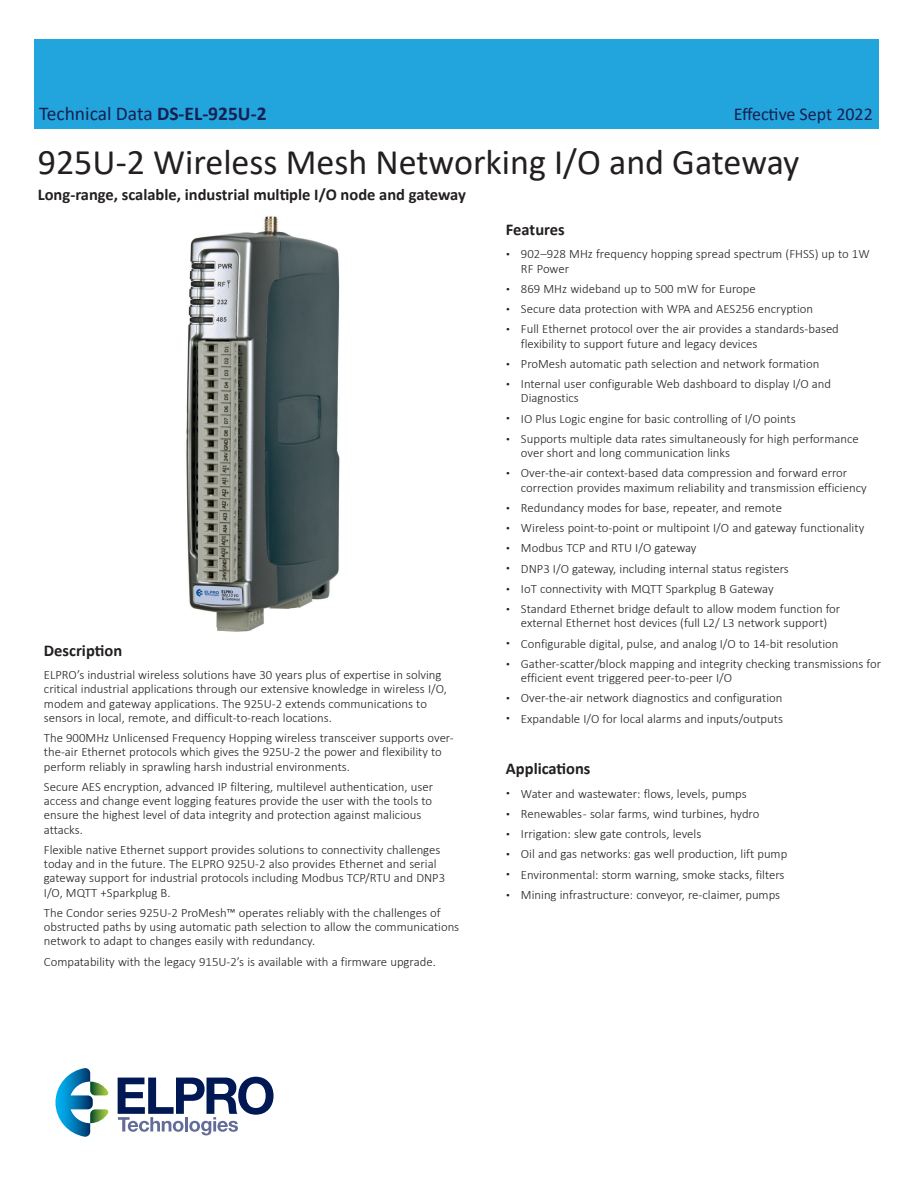
<style>
.page{position:relative;width:918px;height:1188px;background:#fff}
.page>*{position:absolute;margin:0;border:0;box-sizing:border-box;transform-origin:0 0}
._00_Product{font:36px "Calibri";color:#231f20}
.t1{font:19.5px "Calibri";color:#162050}
.t2{font:18px "Calibri";color:#162050}
._01_Head1{font:700 16.5px "Calibri";color:#231f20}
._02_Body{font:300 12.75px/14.2px "Calibri";color:#231f20}
.s1{font-weight:700}
.s2{font-size:9px}
</style>
<div class="page">
<div style="left:34px;top:39px;width:845px;height:90px;background:#22a4dd"></div>
<img style="left:186px;top:216px;width:154px;height:416px">
<svg style="left:118px;top:1077px;width:156px;height:58px"></svg>
<svg style="left:55px;top:1068px;width:54px;height:69px"></svg>
<h2 class="t1" style="left:39px;top:100px;width:229px">Technical Data <span class="s1">DS-EL-925U-2</span></h2>
<h3 class="t2" style="left:734px;top:102px;width:141px">Effective Sept 2022</h3>
<p class="_00_Product" style="left:38px;top:137px;width:763px">925U-2 Wireless Mesh Networking I/O and Gateway</p>
<p class="_01_Head1" style="left:38px;top:182px;width:430px">Long‑range, scalable, industrial multiple I/O node and gateway</p>
<p class="_01_Head1" style="left:44px;top:639px;width:80px">Description</p>
<p class="_02_Body" style="left:44px;top:668px;width:404px">ELPRO’s industrial wireless solutions have 30 years plus of expertise in solving critical industrial applications through our extensive knowledge in wireless I/O, modem and gateway applications. The 925U-2 extends communications to sensors in local, remote, and difficult-to-reach locations.</p>
<p class="_02_Body" style="left:44px;top:731px;width:411px">The 900MHz Unlicensed Frequency Hopping wireless transceiver supports over&shy;the-air Ethernet protocols which gives the 925U-2 the power and flexibility to perform reliably in sprawling harsh industrial environments.</p>
<p class="_02_Body" style="left:44px;top:780px;width:391px">Secure AES encryption, advanced IP filtering, multilevel authentication, user access and change event logging features provide the user with the tools to ensure the highest level of data integrity and protection against malicious attacks.</p>
<p class="_02_Body" style="left:44px;top:843px;width:403px">Flexible native Ethernet support provides solutions to connectivity challenges today and in the future. The ELPRO 925U-2 also provides Ethernet and serial gateway support for industrial protocols including Modbus TCP/RTU and DNP3<br>I/O, MQTT +Sparkplug B.</p>
<p class="_02_Body" style="left:44px;top:906px;width:417px">The Condor series 925U-2 ProMesh™ operates reliably with the challenges of obstructed paths by using automatic path selection to allow the communications network to adapt to changes easily with redundancy.</p>
<p class="_02_Body" style="left:44px;top:954px;width:393px">Compatability with the legacy 915U-2’s is available with a firmware upgrade.</p>
<p class="_01_Head1" style="left:506px;top:218px;width:60px">Features</p>
<p class="_02_Body" style="left:521px;top:247px;width:350px;text-indent:-15px"><span class="s2">•</span> 902–928 MHz frequency hopping spread spectrum (FHSS) up to 1W<br>RF Power</p>
<p class="_02_Body" style="left:506px;top:281px;width:251px"><span class="s2">•</span> 869 MHz wideband up to 500 mW for Europe</p>
<p class="_02_Body" style="left:506px;top:302px;width:309px"><span class="s2">•</span> Secure data protection with WPA and AES256 encryption</p>
<p class="_02_Body" style="left:521px;top:322px;width:319px;text-indent:-15px"><span class="s2">•</span> Full Ethernet protocol over the air provides a standards-based flexibility to support future and legacy devices</p>
<p class="_02_Body" style="left:506px;top:356px;width:315px"><span class="s2">•</span> ProMesh automatic path selection and network formation</p>
<p class="_02_Body" style="left:521px;top:377px;width:312px;text-indent:-15px"><span class="s2">•</span> Internal user configurable Web dashboard to display I/O and<br>Diagnostics</p>
<p class="_02_Body" style="left:506px;top:411px;width:291px"><span class="s2">•</span> IO Plus Logic engine for basic controlling of I/O points</p>
<p class="_02_Body" style="left:521px;top:431px;width:339px;text-indent:-15px"><span class="s2">•</span> Supports multiple data rates simultaneously for high performance over short and long communication links</p>
<p class="_02_Body" style="left:521px;top:466px;width:347px;text-indent:-15px"><span class="s2">•</span> Over-the-air context-based data compression and forward error correction provides maximum reliability and transmission efficiency</p>
<p class="_02_Body" style="left:506px;top:500px;width:278px"><span class="s2">•</span> Redundancy modes for base, repeater, and remote</p>
<p class="_02_Body" style="left:506px;top:521px;width:360px"><span class="s2">•</span> Wireless point-to-point or multipoint I/O and gateway functionality</p>
<p class="_02_Body" style="left:506px;top:541px;width:192px"><span class="s2">•</span> Modbus TCP and RTU I/O gateway</p>
<p class="_02_Body" style="left:506px;top:561px;width:284px"><span class="s2">•</span> DNP3 I/O gateway, including internal status registers</p>
<p class="_02_Body" style="left:506px;top:581px;width:269px"><span class="s2">•</span> IoT connectivity with MQTT Sparkplug B Gateway</p>
<p class="_02_Body" style="left:506px;top:602px;width:336px;text-align:center"><span class="s2">•</span> Standard Ethernet bridge default to allow modem function for external Ethernet host devices (full L2/ L3 network support)</p>
<p class="_02_Body" style="left:506px;top:636px;width:334px"><span class="s2">•</span> Configurable digital, pulse, and analog I/O to 14‑bit resolution</p>
<p class="_02_Body" style="left:521px;top:656px;width:362px;text-indent:-15px"><span class="s2">•</span> Gather-scatter/block mapping and integrity checking transmissions for efficient event triggered peer-to-peer I/O</p>
<p class="_02_Body" style="left:506px;top:691px;width:278px"><span class="s2">•</span> Over-the-air network diagnostics and configuration</p>
<p class="_02_Body" style="left:506px;top:711px;width:278px"><span class="s2">•</span> Expandable I/O for local alarms and inputs/outputs</p>
<p class="_01_Head1" style="left:506px;top:757px;width:86px">Applications</p>
<p class="_02_Body" style="left:506px;top:786px;width:242px"><span class="s2">•</span> Water and wastewater: flows, levels, pumps</p>
<p class="_02_Body" style="left:506px;top:806px;width:255px"><span class="s2">•</span> Renewables - solar farms, wind turbines, hydro</p>
<p class="_02_Body" style="left:506px;top:827px;width:197px"><span class="s2">•</span> Irrigation: slew gate controls, levels</p>
<p class="_02_Body" style="left:506px;top:847px;width:283px"><span class="s2">•</span> Oil and gas networks: gas well production, lift pump</p>
<p class="_02_Body" style="left:506px;top:867px;width:280px"><span class="s2">•</span> Environmental: storm warning, smoke stacks, filters</p>
<p class="_02_Body" style="left:506px;top:887px;width:276px"><span class="s2">•</span> Mining infrastructure: conveyor, re-claimer, pumps</p>
</div>
